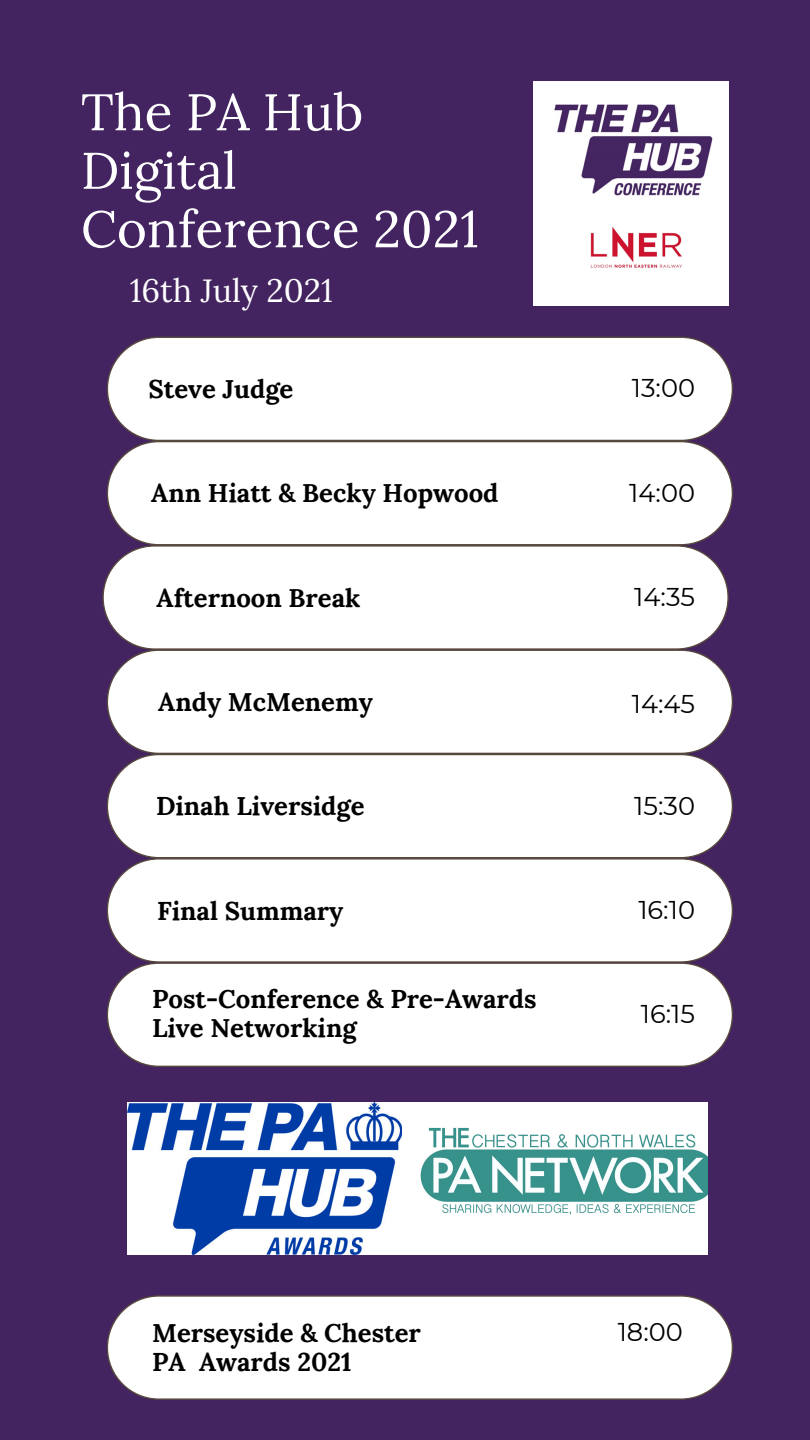
<style>
.page{position:relative;width:810px;height:1440px;background:#432460}
.page>*{position:absolute;margin:0;border:0;box-sizing:border-box;transform-origin:0 0}
.t1{font:51.4px/58.5px "Lora";color:#fff}
.t2{font:32.3px "Lora";color:#fff}
.t3{font:700 25.7px "Lora";color:#000}
.t4{font:25.7px "Montserrat";color:#000}
</style>
<div class="page">
<div style="left:107px;top:337px;width:626px;height:104px;background:#fff"></div>
<div style="left:107px;top:754px;width:626px;height:104px;background:#fff"></div>
<div style="left:107px;top:858px;width:626px;height:104px;background:#fff"></div>
<div style="left:107px;top:650px;width:626px;height:104px;background:#fff"></div>
<svg style="left:107px;top:962px;width:626px;height:105px;background:#f2f1f3"></svg>
<svg style="left:107px;top:1295px;width:626px;height:105px;background:#f2f1f3"></svg>
<div style="left:107px;top:441px;width:626px;height:104px;background:#fff"></div>
<svg style="left:102px;top:545px;width:627px;height:105px;background:#f2f0f2"></svg>
<img style="left:534px;top:81px;width:195px;height:224px">
<img style="left:128px;top:1102px;width:579px;height:152px">
<p class="t1" style="left:81px;top:82px;width:399px">The PA Hub<br>Digital<br>Conference 2021</p>
<p class="t2" style="left:130px;top:270px;width:204px">16th July 2021</p>
<p class="t3" style="left:148px;top:372px;width:147px">Steve Judge</p>
<p class="t4" style="left:632px;top:372px;width:65px">13:00</p>
<p class="t3" style="left:151px;top:477px;width:349px">Ann Hiatt &amp; Becky Hopwood</p>
<p class="t4" style="left:629px;top:477px;width:67px">14:00</p>
<p class="t4" style="left:627px;top:581px;width:55px">|84</p>
<p class="t3" style="left:157px;top:581px;width:205px">Afternoon Break</p>
<p class="t4" style="left:634px;top:581px;width:62px">14:35</p>
<p class="t3" style="left:158px;top:685px;width:216px">Andy McMenemy</p>
<p class="t4" style="left:632px;top:688px;width:65px">14:45</p>
<p class="t3" style="left:156px;top:789px;width:210px">Dinah Liversidge</p>
<p class="t4" style="left:634px;top:790px;width:62px">15:30</p>
<p class="t3" style="left:157px;top:894px;width:188px">Final Summary</p>
<p class="t4" style="left:638px;top:894px;width:58px">16:10</p>
<p class="t3" style="left:152px;top:982px;width:386px">Post-Conference &amp; Pre-Awards</p>
<p class="t3" style="left:152px;top:1011px;width:206px">Live Networking</p>
<p class="t4" style="left:641px;top:998px;width:56px">16:15</p>
<p class="t3" style="left:152px;top:1316px;width:270px">Merseyside &amp; Chester</p>
<p class="t3" style="left:152px;top:1345px;width:201px">PA Awards 2021</p>
<p class="t4" style="left:618px;top:1316px;width:67px">18:00</p>
</div>
